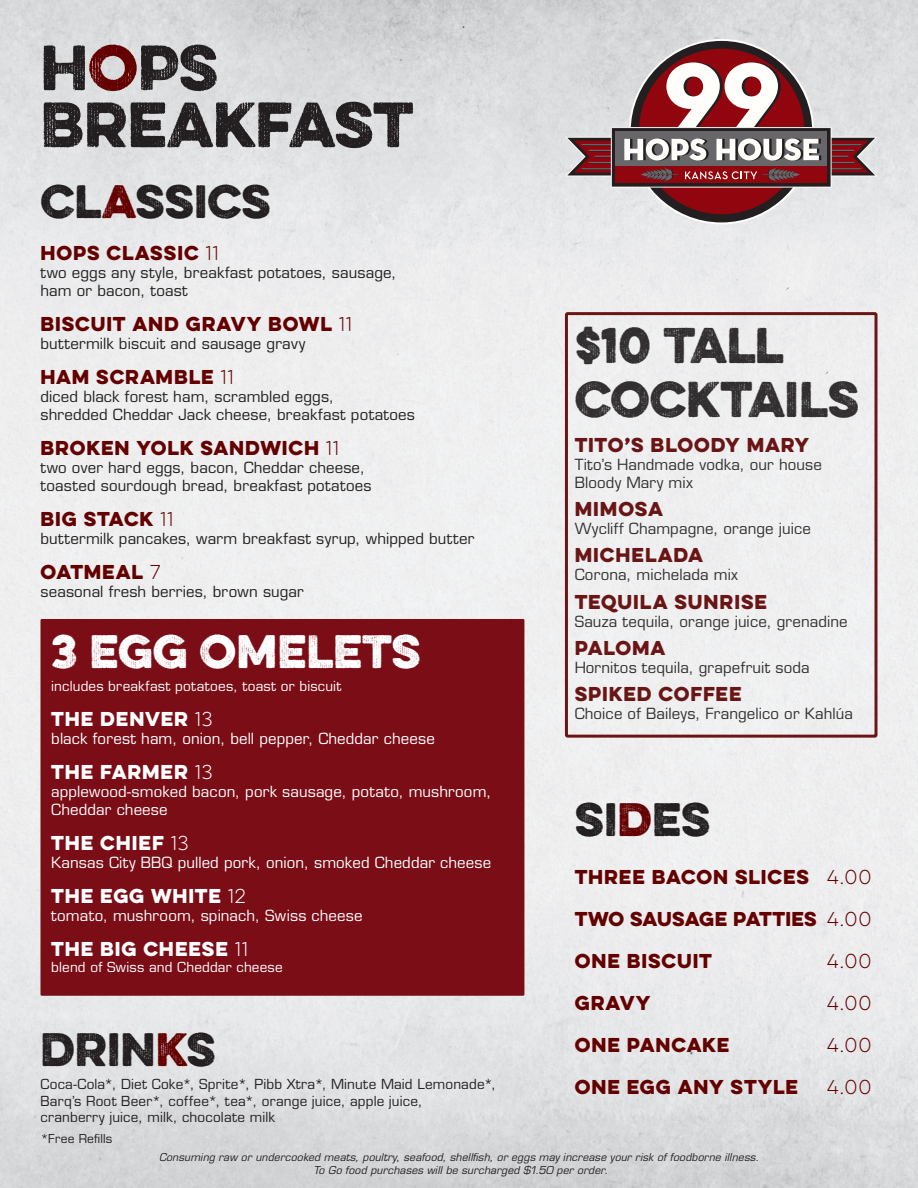
<style>
.page{position:relative;width:918px;height:1188px;background:#fff}
.page>*{position:absolute;margin:0;border:0;box-sizing:border-box;transform-origin:0 0}
.t1{font:700 57px/57px "Eveleth";letter-spacing:-.01em;color:#231f20}
.t2{font:700 45px/54px "Eveleth";letter-spacing:-.015em;color:#231f20}
.t3{font:700 42px "Eveleth";color:#231f20}
.t4{font:700 42px "Eveleth";letter-spacing:-.005em;color:#fff}
.Sides{font:18px "Eveleth Clean";letter-spacing:.045em;color:#640000}
.item{font:18px "Eveleth Clean";letter-spacing:.045em;color:#640000}
.item-2{font:18px "Eveleth Clean";letter-spacing:.055em;color:#fff}
.Sides-2{font:18px "Eveleth Clean";color:#640000}
.Sides-3{font:100 18px "Eveleth Clean";letter-spacing:.05em;color:#640000}
.desc{font:15px/18px "Eurostile LT Std";letter-spacing:.01em;color:#231f20}
.desc-2{font:15px/18px "Eurostile LT Std";letter-spacing:.01em;color:#fff}
.desc-3{font:13.5px/16.2px "Eurostile LT Std";letter-spacing:.015em;color:#231f20}
.desc-4{font:13.5px "Eurostile LT Std";letter-spacing:.015em;color:#fff}
.desc-5{font:12px "Eurostile LT Std";letter-spacing:.02em;color:#231f20}
.t5{font:italic 10.5px "Eurostile LT Std";letter-spacing:.015em;color:#231f20}
.s1{color:#640000}
.s2{font-weight:100}
</style>
<div class="page">
<div style="left:565px;top:312px;width:313px;height:426px;border:3px solid #640000"></div>
<div style="left:40px;top:619px;width:484px;height:377px;background:#7b0d17"></div>
<svg style="left:565px;top:39px;width:313px;height:185px;background:#b19396"></svg>
<p class="t1" style="left:40px;top:38px;width:374px">H<span class="s1">O</span>PS<br>BREAKFAST</p>
<p class="t3" style="left:40px;top:169px;width:232px">CL<span class="s1">A</span>SSICS</p>
<p class="item" style="left:40px;top:239px;width:180px">HOPS CLASSIC <span class="s2">11</span></p>
<p class="desc" style="left:40px;top:263px;width:357px">two eggs any style, breakfast potatoes, sausage, ham or bacon, toast</p>
<p class="item" style="left:40px;top:310px;width:313px">BISCUIT AND GRAVY BOWL <span class="s2">11</span></p>
<p class="desc" style="left:40px;top:334px;width:266px">buttermilk biscuit and sausage gravy</p>
<p class="item" style="left:40px;top:363px;width:195px">HAM SCRAMBLE <span class="s2">11</span></p>
<p class="desc" style="left:40px;top:387px;width:376px">diced black forest ham, scrambled eggs,<br>shredded Cheddar Jack cheese, breakfast potatoes</p>
<p class="item" style="left:40px;top:434px;width:300px">BROKEN YOLK SANDWICH <span class="s2">11</span></p>
<p class="desc" style="left:40px;top:459px;width:332px">two over hard eggs, bacon, Cheddar cheese, toasted sourdough bread, breakfast potatoes</p>
<p class="item" style="left:40px;top:505px;width:134px">BIG STACK <span class="s2">11</span></p>
<p class="desc" style="left:40px;top:530px;width:436px">buttermilk pancakes, warm breakfast syrup, whipped butter</p>
<p class="item" style="left:40px;top:558px;width:122px">OATMEAL <span class="s2">7</span></p>
<p class="desc" style="left:40px;top:583px;width:265px">seasonal fresh berries, brown sugar</p>
<p class="t4" style="left:51px;top:619px;width:371px">3 EGG OMELETS</p>
<p class="desc-4" style="left:51px;top:678px;width:292px">includes breakfast potatoes, toast or biscuit</p>
<p class="item-2" style="left:51px;top:705px;width:163px">THE DENVER <span class="s2">13</span></p>
<p class="desc-2" style="left:51px;top:729px;width:385px">black forest ham, onion, bell pepper, Cheddar cheese</p>
<p class="item-2" style="left:51px;top:758px;width:163px">THE FARMER <span class="s2">13</span></p>
<p class="desc-2" style="left:51px;top:783px;width:441px">applewood-smoked bacon, pork sausage, potato, mushroom,<br>Cheddar cheese</p>
<p class="item-2" style="left:51px;top:829px;width:139px">THE CHIEF <span class="s2">13</span></p>
<p class="desc-2" style="left:51px;top:854px;width:441px">Kansas City BBQ pulled pork, onion, smoked Cheddar cheese</p>
<p class="item-2" style="left:51px;top:882px;width:196px">THE EGG WHITE <span class="s2">12</span></p>
<p class="desc-2" style="left:51px;top:907px;width:313px">tomato, mushroom, spinach, Swiss cheese</p>
<p class="item-2" style="left:51px;top:935px;width:198px">THE BIG CHEESE <span class="s2">11</span></p>
<p class="desc-4" style="left:51px;top:959px;width:233px">blend of Swiss and Cheddar cheese</p>
<p class="t3" style="left:40px;top:1018px;width:177px">DRIN<span class="s1">K</span>S</p>
<p class="desc-3" style="left:40px;top:1076px;width:457px">Coca-Cola*, Diet Coke*, Sprite*, Pibb Xtra*, Minute Maid Lemonade*,<br>Barq’s Root Beer*, coffee*, tea*, orange juice, apple juice,<br>cranberry juice, milk, chocolate milk</p>
<p class="desc-5" style="left:40px;top:1131px;width:73px">*Free Refills</p>
<h2 class="t2" style="left:575px;top:317px;width:286px">$10 TALL<br>COCKTAILS</h2>
<p class="Sides" style="left:575px;top:431px;width:236px">TITO’S BLOODY MARY</p>
<p class="desc" style="left:575px;top:455px;width:249px">Tito’s Handmade vodka, our house<br>Bloody Mary mix</p>
<p class="Sides" style="left:575px;top:495px;width:90px">MIMOSA</p>
<p class="desc" style="left:575px;top:520px;width:238px">Wycliff Champagne, orange juice</p>
<p class="Sides" style="left:575px;top:541px;width:130px">MICHELADA</p>
<p class="desc" style="left:575px;top:566px;width:165px">Corona, michelada mix</p>
<p class="Sides" style="left:575px;top:588px;width:194px">TEQUILA SUNRISE</p>
<p class="desc" style="left:575px;top:612px;width:275px">Sauza tequila, orange juice, grenadine</p>
<p class="Sides" style="left:575px;top:634px;width:92px">PALOMA</p>
<p class="desc" style="left:575px;top:659px;width:237px">Hornitos tequila, grapefruit soda</p>
<p class="Sides" style="left:575px;top:680px;width:168px">SPIKED COFFEE</p>
<p class="desc" style="left:575px;top:705px;width:280px">Choice of Baileys, Frangelico or Kahlúa</p>
<p class="t3" style="left:575px;top:787px;width:137px">SI<span class="s1">D</span>ES</p>
<p class="Sides" style="left:575px;top:863px;width:298px">THREE BACON SLICES <span class="s2">4.00</span></p>
<p class="Sides-2" style="left:575px;top:905px;width:298px">TWO SAUSAGE PATTIES <span class="s2">4.00</span></p>
<p class="Sides" style="left:575px;top:947px;width:139px">ONE BISCUIT</p>
<p class="Sides-3" style="left:827px;top:949px;width:46px">4.00</p>
<p class="Sides" style="left:575px;top:989px;width:77px">GRAVY</p>
<p class="Sides-3" style="left:827px;top:991px;width:46px">4.00</p>
<p class="Sides" style="left:575px;top:1031px;width:156px">ONE PANCAKE</p>
<p class="Sides-3" style="left:827px;top:1032px;width:46px">4.00</p>
<p class="Sides" style="left:575px;top:1073px;width:225px">ONE EGG ANY STYLE</p>
<p class="Sides-3" style="left:827px;top:1074px;width:46px">4.00</p>
<p class="t5" style="left:159px;top:1151px;width:601px">Consuming raw or undercooked meats, poultry, seafood, shellfish, or eggs may increase your risk of foodborne illness.</p>
<p class="t5" style="left:313px;top:1164px;width:296px">To Go food purchases will be surcharged $1.50 per order.</p>
</div>
